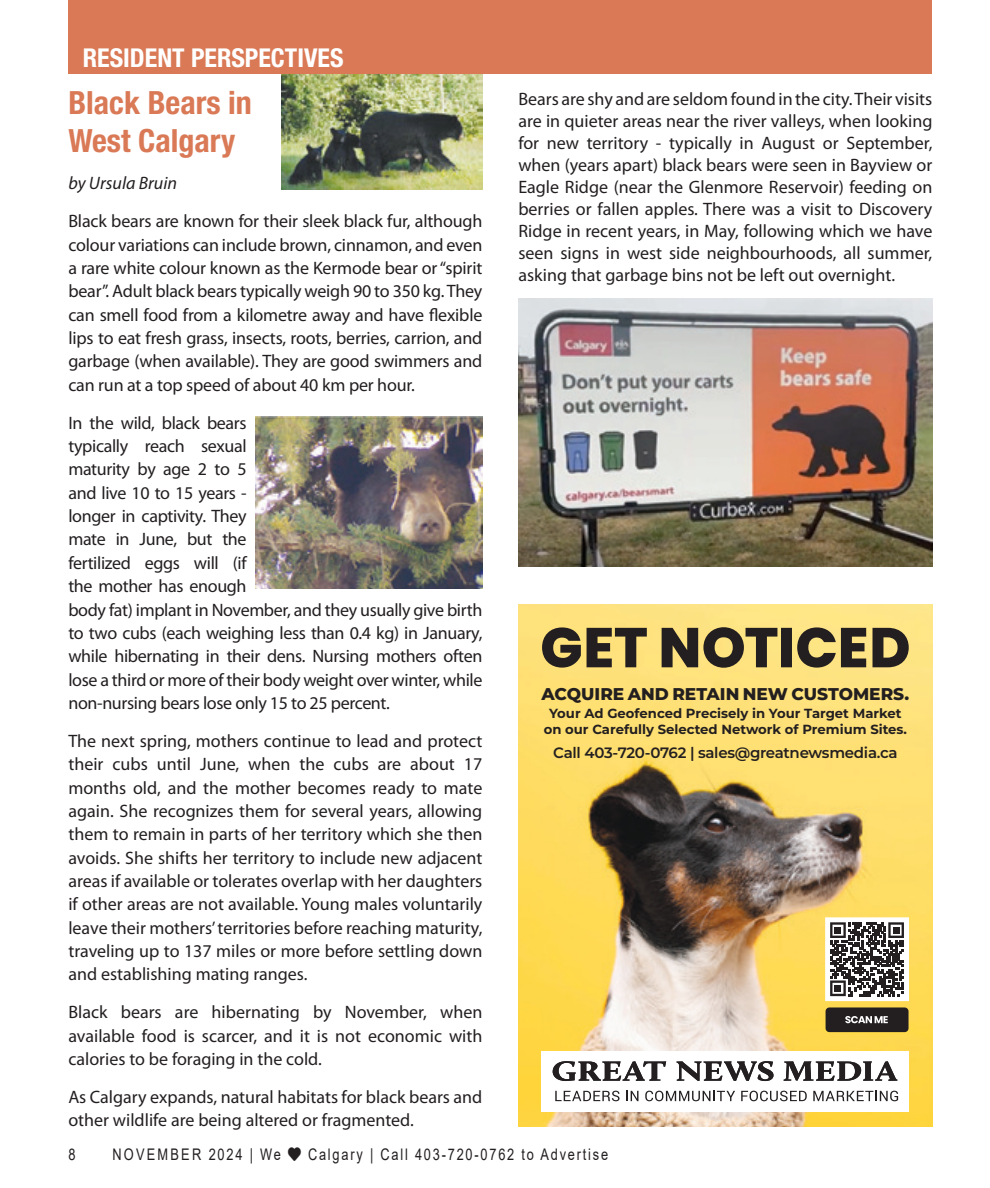
<style>
.page{position:relative;width:990px;height:1188px;background:#fff}
.page>*{position:absolute;margin:0;border:0;box-sizing:border-box;transform-origin:0 0}
.In_Around_title{font:700 condensed 32px/37.4px "Helvetica Neue LT Std";color:#d97955}
.t1{font:700 condensed 26px "Helvetica Neue LT Std";color:#fff}
.Body_text{font:18px/23.4px "Myriad Pro";letter-spacing:-.02em;color:#231f20;text-align:justify}
.Body_text-2{font:18px/23.4px "Myriad Pro";color:#231f20}
.Body_text-3{font:italic 18px "Myriad Pro";color:#231f20}
.t2{font:800 17px "Montserrat";color:#231f20}
.t3{font:16px "Arial";letter-spacing:.14em;color:#231f20;scale:.8 1}
.t4{font:600 15px "Montserrat";letter-spacing:-.02em;color:#231f20}
.t5{font:700 13.2px/16px "Montserrat";color:#231f20;text-align:center}
</style>
<div class="page">
<img style="left:518px;top:604px;width:414px;height:522px">
<div style="left:826px;top:918px;width:82px;height:83px;background:#fff"></div>
<svg style="left:830px;top:922px;width:74px;height:74px"></svg>
<div style="left:835px;top:927px;width:6px;height:7px;background:#231f20"></div>
<div style="left:893px;top:927px;width:6px;height:7px;background:#231f20"></div>
<div style="left:835px;top:985px;width:6px;height:7px;background:#231f20"></div>
<div style="left:825px;top:918px;width:84px;height:83px;border:1px solid #fff"></div>
<div style="left:826px;top:1007px;width:83px;height:25px;background:#231f20;border-radius:4px"></div>
<svg style="left:845px;top:1016px;width:43px;height:7px"></svg>
<div style="left:542px;top:1051px;width:367px;height:61px;background:#fff"></div>
<svg style="left:555px;top:1091px;width:65px;height:10px"></svg>
<svg style="left:626px;top:1091px;width:12px;height:10px"></svg>
<svg style="left:645px;top:1091px;width:90px;height:10px"></svg>
<svg style="left:741px;top:1091px;width:66px;height:10px"></svg>
<svg style="left:813px;top:1091px;width:85px;height:10px"></svg>
<svg style="left:553px;top:1061px;width:113px;height:20px"></svg>
<svg style="left:677px;top:1061px;width:97px;height:20px"></svg>
<svg style="left:784px;top:1061px;width:113px;height:20px"></svg>
<svg style="left:542px;top:627px;width:367px;height:41px;background:#85774b"></svg>
<div style="left:68px;top:0;width:864px;height:73px;background:#d97955"></div>
<img style="left:282px;top:74px;width:201px;height:115px">
<img style="left:256px;top:416px;width:226px;height:172px">
<img style="left:518px;top:299px;width:414px;height:268px">
<p class="t1" style="left:83px;top:42px;width:262px">RESIDENT PERSPECTIVES</p>
<p class="In_Around_title" style="left:68px;top:84px;width:185px">Black Bears in<br>West Calgary</p>
<p class="Body_text-3" style="left:68px;top:172px;width:110px">by Ursula Bruin</p>
<p class="Body_text" style="left:68px;top:209px;width:416px">Black bears are known for their sleek black fur, although colour variations can include brown, cinnamon, and even a rare white colour known as the Kermode bear or “spirit bear”. Adult black bears typically weigh 90 to 350 kg. They can smell food from a kilometre away and have flexible lips to eat fresh grass, insects, roots, berries, carrion, and garbage (when available). They are good swimmers and can run at a top speed of about 40 km per hour.</p>
<p class="Body_text" style="left:68px;top:411px;width:416px;text-align:left">In the wild, black bears<br>typically reach sexual<br>maturity by age 2 to 5<br>and live 10 to 15 years -<br>longer in captivity. They<br>mate in June, but the<br>fertilized eggs will (if<br>the mother has enough<br>body fat) implant in November, and they usually give birth to two cubs (each weighing less than 0.4 kg) in January, while hibernating in their dens. Nursing mothers often lose a third or more of their body weight over winter, while non-nursing bears lose only 15 to 25 percent.</p>
<p class="Body_text" style="left:68px;top:729px;width:416px">The next spring, mothers continue to lead and protect their cubs until June, when the cubs are about 17 months old, and the mother becomes ready to mate again. She recognizes them for several years, allowing them to remain in parts of her territory which she then avoids. She shifts her territory to include new adjacent areas if available or tolerates overlap with her daughters if other areas are not available. Young males voluntarily leave their mothers’ territories before reaching maturity, traveling up to 137 miles or more before settling down and establishing mating ranges.</p>
<p class="Body_text" style="left:68px;top:1000px;width:416px">Black bears are hibernating by November, when available food is scarcer, and it is not economic with calories to be foraging in the cold.</p>
<p class="Body_text-2" style="left:68px;top:1085px;width:415px">As Calgary expands, natural habitats for black bears and other wildlife are being altered or fragmented.</p>
<p class="Body_text" style="left:518px;top:88px;width:416px;line-height:22px">Bears are shy and are seldom found in the city. Their visits are in quieter areas near the river valleys, when looking for new territory - typically in August or September, when (years apart) black bears were seen in Bayview or Eagle Ridge (near the Glenmore Reservoir) feeding on berries or fallen apples. There was a visit to Discovery Ridge in recent years, in May, following which we have seen signs in west side neighbourhoods, all summer, asking that garbage bins not be left out overnight.</p>
<p class="t2" style="left:541px;top:681px;width:370px">ACQUIRE AND RETAIN NEW CUSTOMERS.</p>
<p class="t5" style="left:544px;top:705px;width:365px">Your Ad Geofenced Precisely in Your Target Market on our Carefully Selected Network of Premium Sites.</p>
<p class="t4" style="left:553px;top:742px;width:346px">Call 403-720-0762 | sales@greatnewsmedia.ca</p>
<p class="t3" style="left:68px;top:1144px;width:10px">8</p>
<p class="t3" style="left:112px;top:1144px;width:621px">NOVEMBER 2024 | We ♥ Calgary | Call 403-720-0762 to Advertise</p>
</div>
